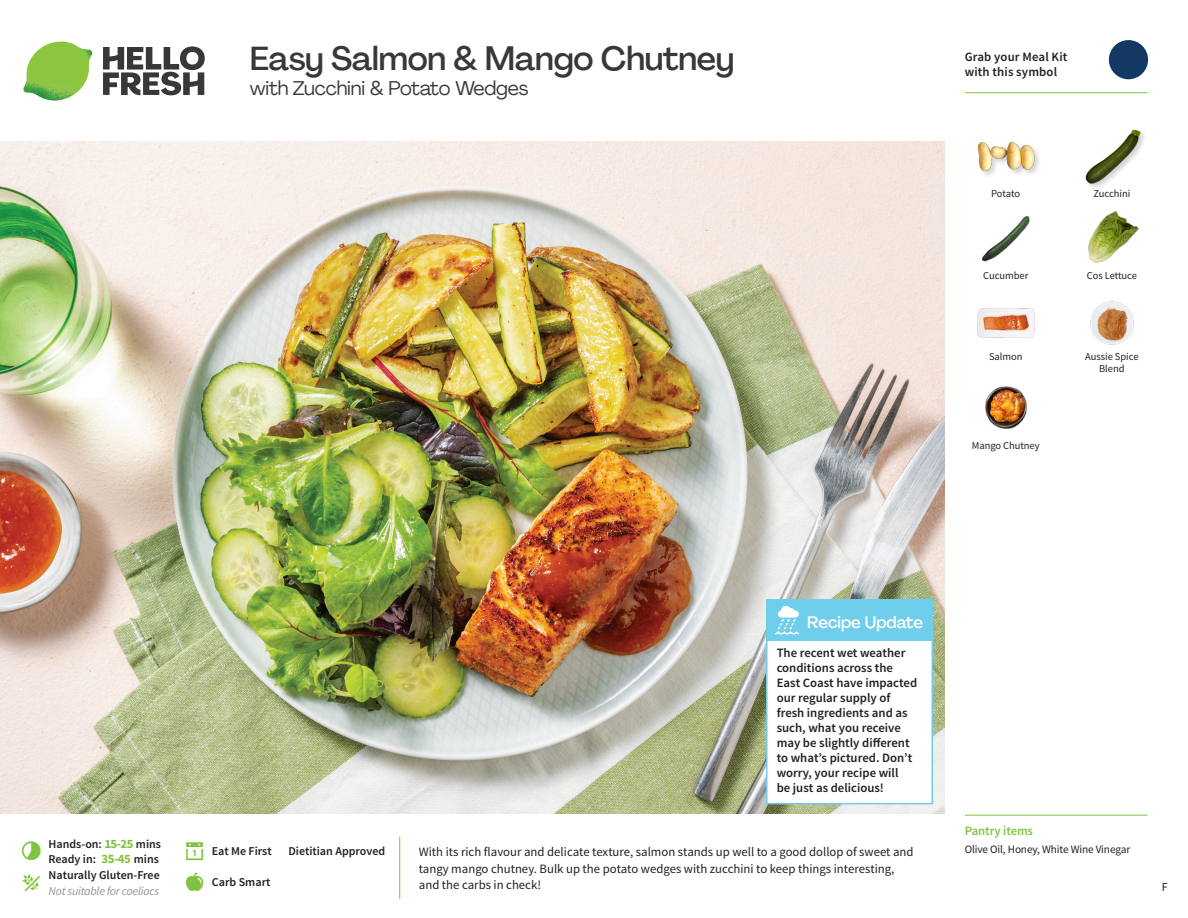
<style>
.page{position:relative;width:1188px;height:918px;background:#fff}
.page>*{position:absolute;margin:0;border:0;box-sizing:border-box;transform-origin:0 0}
._15_Titel_UK{font:500 33px "Agrandir";letter-spacing:-.01em;color:#383839}
._15_Titel_UK-2{font:19.5px "Agrandir";letter-spacing:-.01em;color:#383839}
.Steps_Text_AU{font:500 16.5px "Agrandir";color:#fff}
.Steps_Text_AU-2{font:600 12.75px/15px "Source Sans Pro";color:#231f20}
.Step_6_Text_AU{font:12.75px/16.5px "Source Sans Pro";color:#231f20}
._04_Headers_Front{font:600 12.75px "Source Sans Pro";letter-spacing:-.01em;color:#81c340}
._04_Intro{font:600 12px "Source Sans Pro";color:#231f20}
._04_Intro-2{font:italic 12px "Source Sans Pro";letter-spacing:-.02em;color:#939598}
.t1{font:12px "Source Sans Pro";color:#231f20}
._05_Pantry{font:11.25px "Source Sans Pro";letter-spacing:-.01em;color:#231f20}
._18_FRONT_ingredient{font:10.5px/12px "Source Sans Pro";letter-spacing:-.005em;color:#231f20;text-align:center}
.s1{font-weight:700;font-size:12.75px;color:#81c340}
</style>
<div class="page">
<svg style="left:103px;top:46px;width:102px;height:49px"></svg>
<img style="left:23px;top:42px;width:69px;height:59px">
<img style="left:0;top:142px;width:945px;height:672px">
<img style="left:1090px;top:301px;width:44px;height:44px">
<img style="left:985px;top:386px;width:42px;height:43px">
<img style="left:977px;top:308px;width:57px;height:30px">
<img style="left:981px;top:216px;width:49px;height:46px">
<img style="left:1088px;top:211px;width:51px;height:52px">
<div style="left:977px;top:141px;width:65px;height:37px;background:#231f20;opacity:.2"></div>
<img style="left:977px;top:141px;width:57px;height:37px">
<div style="left:1085px;top:128px;width:63px;height:62px;background:#231f20;opacity:.2"></div>
<img style="left:1085px;top:128px;width:56px;height:57px">
<hr style="left:965px;top:815px;width:183px;height:1px;background:#81c340">
<svg style="left:1091px;top:40px;width:58px;height:54px"></svg>
<hr style="left:965px;top:92px;width:183px;height:1px;background:#81c340">
<div style="left:766px;top:608px;width:167px;height:196px;background:#fff;border:2px solid #6eceeb"></div>
<div style="left:766px;top:599px;width:167px;height:41px;background:#6eceeb"></div>
<svg style="left:775px;top:606px;width:24px;height:28px"></svg>
<p class="_15_Titel_UK" style="left:250px;top:38px;width:486px">Easy Salmon &amp; Mango Chutney</p>
<p class="_15_Titel_UK-2" style="left:250px;top:76px;width:280px">with Zucchini &amp; Potato Wedges</p>
<p class="Steps_Text_AU-2" style="left:965px;top:50px;width:104px">Grab your Meal Kit with this symbol</p>
<p class="_18_FRONT_ingredient" style="left:991px;top:188px;width:31px">Potato</p>
<p class="_18_FRONT_ingredient" style="left:1094px;top:188px;width:38px">Zucchini</p>
<p class="_18_FRONT_ingredient" style="left:983px;top:270px;width:47px">Cucumber</p>
<p class="_18_FRONT_ingredient" style="left:989px;top:351px;width:35px">Salmon</p>
<p class="_18_FRONT_ingredient" style="left:972px;top:439px;width:69px">Mango Chutney</p>
<p class="_18_FRONT_ingredient" style="left:1087px;top:270px;width:52px">Cos Lettuce</p>
<p class="_18_FRONT_ingredient" style="left:1085px;top:351px;width:55px">Aussie Spice<br>Blend</p>
<p class="_04_Intro" style="left:48px;top:836px;width:114px">Hands-on: <span class="s1">15-25</span> mins</p>
<p class="_04_Intro" style="left:48px;top:851px;width:112px">Ready in: <span class="s1">35-45</span> mins</p>
<p class="_04_Intro" style="left:49px;top:868px;width:113px">Naturally Gluten-Free</p>
<p class="_04_Intro-2" style="left:49px;top:884px;width:112px">Not suitable for coeliacs</p>
<p class="_04_Intro" style="left:212px;top:844px;width:62px">Eat Me First</p>
<p class="_04_Intro" style="left:212px;top:875px;width:60px">Carb Smart</p>
<p class="_04_Intro" style="left:288px;top:844px;width:98px">Dietitian Approved</p>
<p class="Steps_Text_AU" style="left:807px;top:612px;width:117px">Recipe Update</p>
<p class="Steps_Text_AU-2" style="left:777px;top:646px;width:142px">The recent wet weather conditions across the<br>East Coast have impacted our regular supply of fresh ingredients and as such, what you receive may be slightly different to what’s pictured. Don’t worry, your recipe will<br>be just as delicious!</p>
<p class="Step_6_Text_AU" style="left:419px;top:844px;width:496px">With its rich flavour and delicate texture, salmon stands up well to a good dollop of sweet and tangy mango chutney. Bulk up the potato wedges with zucchini to keep things interesting, and the carbs in check!</p>
<p class="_04_Headers_Front" style="left:965px;top:822px;width:70px">Pantry items</p>
<p class="_05_Pantry" style="left:965px;top:842px;width:167px">Olive Oil, Honey, White Wine Vinegar</p>
<p class="t1" style="left:1162px;top:879px;width:7px">F</p>
</div>
